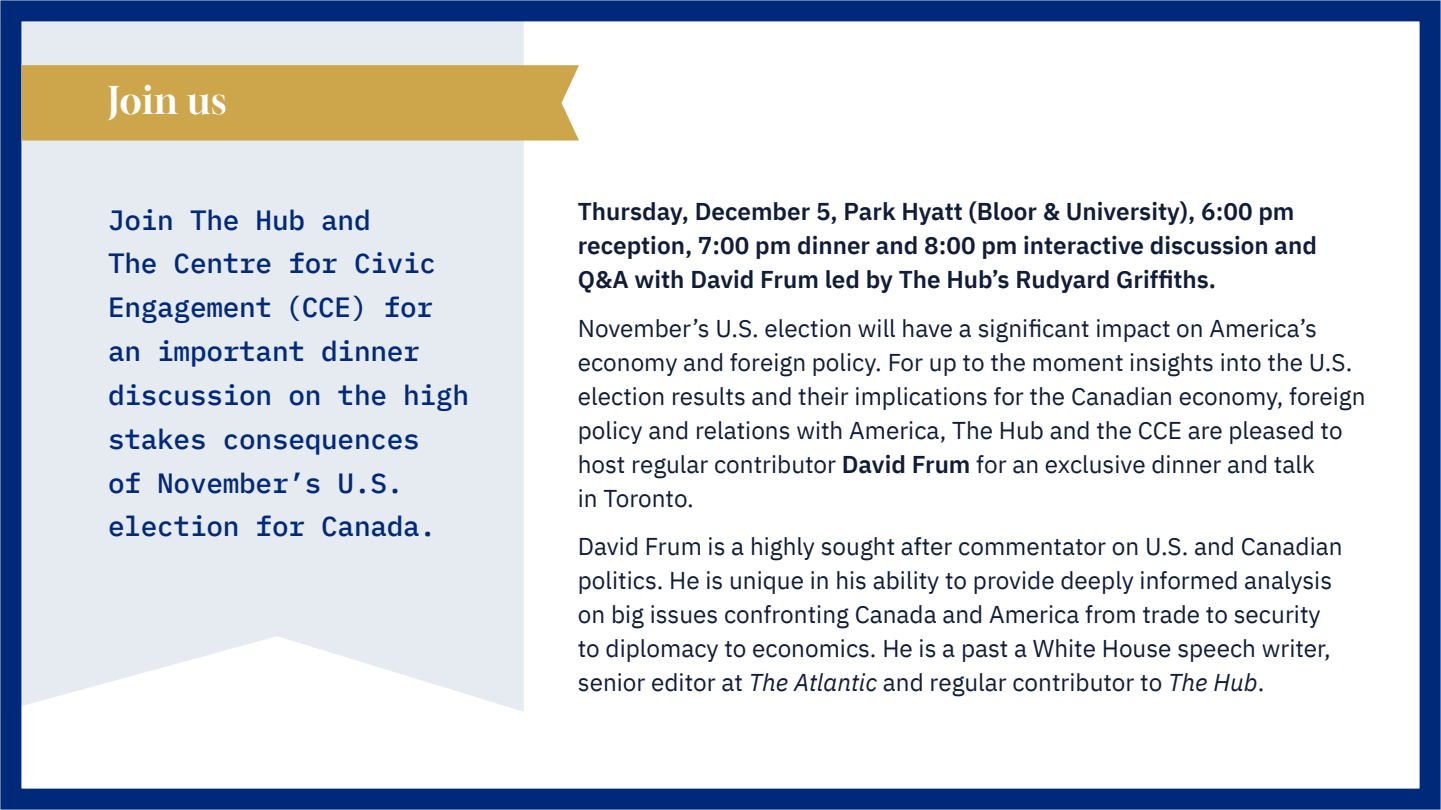
<style>
.page{position:relative;width:1441px;height:810px;background:#fff}
.page>*{position:absolute;margin:0;border:0;box-sizing:border-box;transform-origin:0 0}
.t1{font:36.75px "Gloock";letter-spacing:.015em;color:#fff}
.t2{font:500 27.75px/43.8px "IBM Plex Mono";letter-spacing:-.01em;color:#002a79}
.t3{font:24.3px/34px "IBM Plex Sans";color:#101c38}
.t4{font:600 24.3px/34px "IBM Plex Sans";color:#101c38}
.s1{font-weight:600}
.s2{font-style:italic}
</style>
<div class="page">
<div style="left:22px;top:22px;width:502px;height:690px;background:#e6eaf1"></div>
<div style="left:0;top:0;width:1440px;height:810px;border:21px solid #002a79"></div>
<div style="left:21px;top:65px;width:558px;height:76px;background:#cda54a"></div>
<p class="t1" style="left:108px;top:77px;width:120px">Join us</p>
<p class="t2" style="left:108px;top:197px;width:362px">Join The Hub and<br>The Centre for Civic<br>Engagement (CCE) for an important dinner discussion on the high stakes consequences<br>of November’s U.S. election for Canada.</p>
<p class="t4" style="left:578px;top:192px;width:740px">Thursday, December 5, Park Hyatt (Bloor &amp; University), 6:00 pm reception, 7:00 pm dinner and 8:00 pm interactive discussion and<br>Q&amp;A with David Frum led by The Hub’s Rudyard Griffiths.</p>
<p class="t3" style="left:578px;top:309px;width:789px">November’s U.S. election will have a significant impact on America’s economy and foreign policy. For up to the moment insights into the U.S. election results and their implications for the Canadian economy, foreign policy and relations with America, The Hub and the CCE are pleased to host regular contributor <span class="s1">David Frum</span> for an exclusive dinner and talk<br>in Toronto.</p>
<p class="t3" style="left:578px;top:528px;width:766px">David Frum is a highly sought after commentator on U.S. and Canadian politics. He is unique in his ability to provide deeply informed analysis on big issues confronting Canada and America from trade to security to diplomacy to economics. He is a past a White House speech writer, senior editor at <span class="s2">The Atlantic</span> and regular contributor to <span class="s2">The Hub</span>.</p>
</div>
